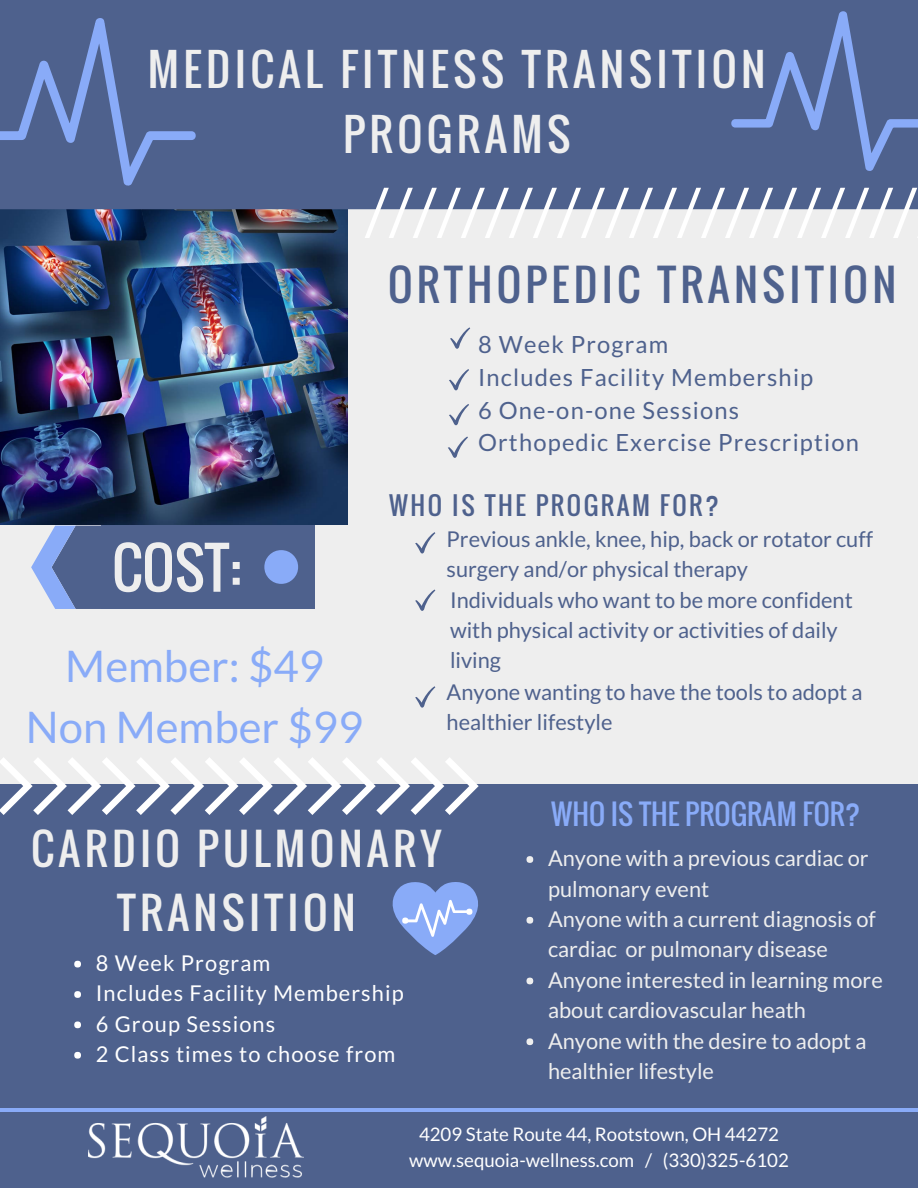
<style>
.page{position:relative;width:918px;height:1188px;background:#eee}
.page>*{position:absolute;margin:0;border:0;box-sizing:border-box;transform-origin:0 0}
.t1{font:55.95px "Oswald";color:#eee}
.t2{font:43.65px/65.2px "Oswald";letter-spacing:.1em;color:#eee;text-align:center}
.t3{font:43.65px/60.8px "Lato";color:#89abf8;text-align:center}
.t4{font:42.75px "Oswald";letter-spacing:.1em;color:#4e618d}
.t5{font:42.6px/64.2px "Oswald";letter-spacing:.1em;color:#eee;text-align:center}
.t6{font:28.05px "Oswald";color:#89abf8}
.t7{font:24.9px "Oswald";letter-spacing:.1em;color:#4e618d}
.t8{font:23.7px/32.7px "Lato";letter-spacing:.05em;color:#4e618d}
.t9{font:21.75px/30.6px "Lato";color:#4e618d}
.t10{font:21.75px/30.3px "Lato";color:#eee}
.t11{font:21.75px/30.3px "Lato";letter-spacing:.05em;color:#fff}
.t12{font:18.75px/25.8px "Lato";color:#fff;text-align:center}
</style>
<div class="page">
<img style="left:0;top:209px;width:348px;height:315px">
<div style="left:0;top:0;width:918px;height:209px;background:#4e618d"></div>
<svg style="left:450px;top:327px;width:20px;height:22px"></svg>
<svg style="left:449px;top:369px;width:20px;height:21px"></svg>
<svg style="left:449px;top:404px;width:20px;height:21px"></svg>
<svg style="left:448px;top:436px;width:20px;height:22px"></svg>
<svg style="left:365px;top:188px;width:553px;height:49px"></svg>
<div style="left:0;top:784px;width:918px;height:404px;background:#4e618d"></div>
<div style="left:74px;top:961px;width:7px;height:7px;background:#fff;border-radius:50%"></div>
<div style="left:74px;top:991px;width:7px;height:7px;background:#fff;border-radius:50%"></div>
<div style="left:74px;top:1022px;width:7px;height:6px;background:#fff;border-radius:50%"></div>
<div style="left:74px;top:1052px;width:7px;height:7px;background:#fff;border-radius:50%"></div>
<svg style="left:0;top:18px;width:196px;height:168px"></svg>
<svg style="left:731px;top:11px;width:187px;height:160px"></svg>
<svg style="left:0;top:758px;width:479px;height:56px"></svg>
<div style="left:298px;top:526px;width:16px;height:83px;background:#4e618d"></div>
<div style="left:102px;top:526px;width:196px;height:83px;background:#4e618d"></div>
<svg style="left:31px;top:526px;width:71px;height:83px"></svg>
<svg style="left:264px;top:550px;width:34px;height:34px"></svg>
<svg style="left:415px;top:532px;width:20px;height:21px"></svg>
<svg style="left:415px;top:590px;width:20px;height:21px"></svg>
<svg style="left:415px;top:686px;width:20px;height:22px"></svg>
<svg style="left:393px;top:882px;width:85px;height:73px"></svg>
<div style="left:526px;top:856px;width:7px;height:7px;background:#eee;border-radius:50%"></div>
<div style="left:526px;top:917px;width:7px;height:7px;background:#eee;border-radius:50%"></div>
<div style="left:526px;top:978px;width:7px;height:6px;background:#eee;border-radius:50%"></div>
<div style="left:526px;top:1038px;width:7px;height:7px;background:#eee;border-radius:50%"></div>
<img style="left:89px;top:1116px;width:215px;height:62px">
<hr style="left:0;top:1108px;width:918px;height:4px;background:#89abf8">
<h2 class="t2" style="left:148px;top:35px;width:619px">MEDICAL FITNESS TRANSITION<br>PROGRAMS</h2>
<h3 class="t4" style="left:388px;top:252px;width:510px">ORTHOPEDIC TRANSITION</h3>
<p class="t8" style="left:478px;top:328px;width:382px">8 Week Program<br>Includes Facility Membership<br>6 One-on-one Sessions<br>Orthopedic Exercise Prescription</p>
<p class="t7" style="left:389px;top:487px;width:331px">WHO IS THE PROGRAM FOR?</p>
<h1 class="t1" style="left:112px;top:525px;width:131px">COST:</h1>
<p class="t9" style="left:447px;top:523px;width:428px">Previous ankle, knee, hip, back or rotator cuff surgery and/or physical therapy<br>Individuals who want to be more confident with physical activity or activities of daily living<br>Anyone wanting to have the tools to adopt a healthier lifestyle</p>
<h2 class="t3" style="left:26px;top:634px;width:339px">Member: $49<br>Non Member $99</h2>
<h3 class="t5" style="left:31px;top:816px;width:412px">CARDIO PULMONARY<br>TRANSITION</h3>
<p class="t11" style="left:96px;top:947px;width:309px">8 Week Program<br>Includes Facility Membership<br>6 Group Sessions<br>2 Class times to choose from</p>
<p class="t6" style="left:551px;top:792px;width:311px">WHO IS THE PROGRAM FOR?</p>
<p class="t10" style="left:548px;top:843px;width:336px">Anyone with a previous cardiac or pulmonary event<br>Anyone with a current diagnosis of cardiac or pulmonary disease<br>Anyone interested in learning more about cardiovascular heath<br>Anyone with the desire to adopt a healthier lifestyle</p>
<p class="t12" style="left:409px;top:1121px;width:381px">4209 State Route 44, Rootstown, OH 44272 www.sequoia-wellness.com / (330)325-6102</p>
</div>
